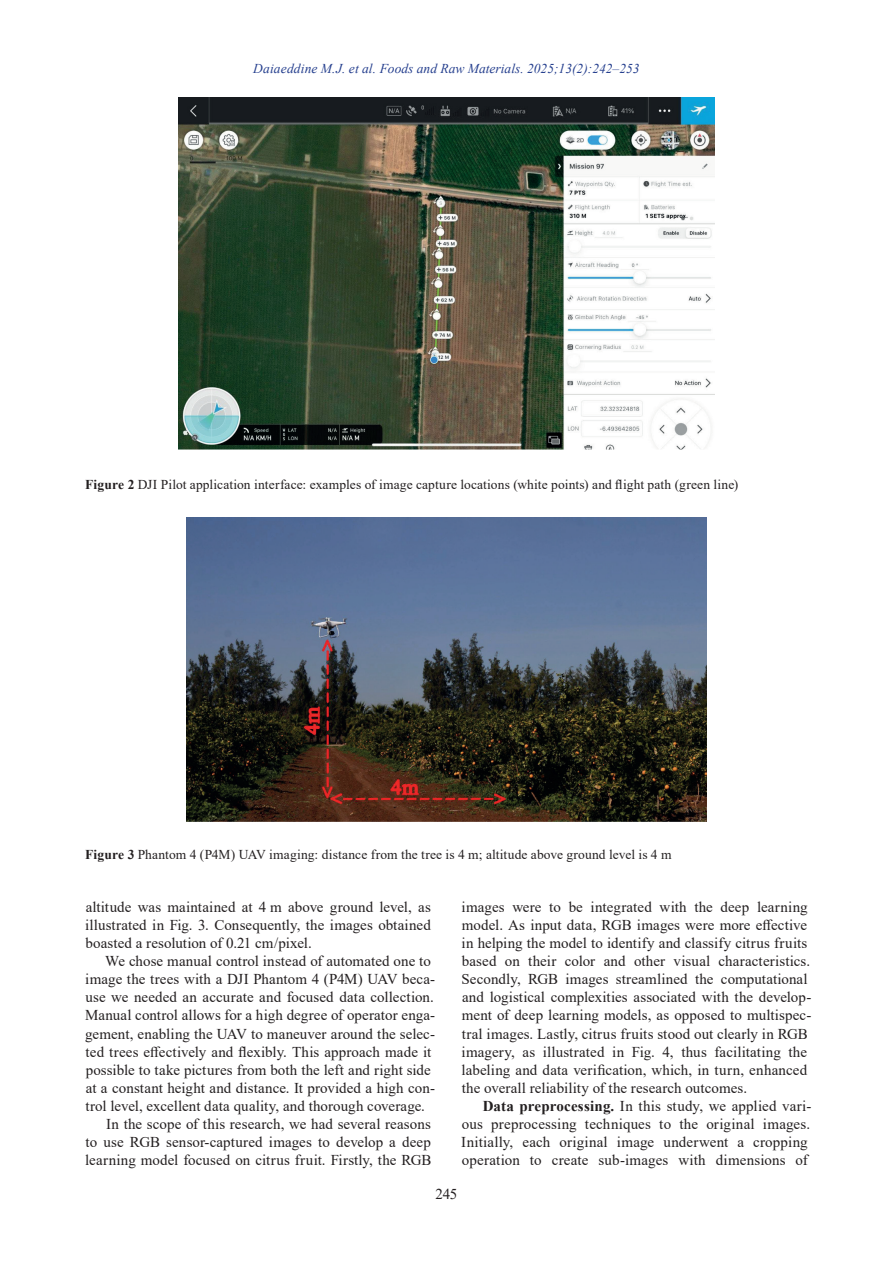
<style>
.page{position:relative;width:893px;height:1263px;background:#fff}
.page>*{position:absolute;margin:0;border:0;box-sizing:border-box;transform-origin:0 0}
.Основной__перенос{font:15px/18.1px "Times New Roman";letter-spacing:.005em;color:#231f20}
.Под_рисунок{font:13.5px "Times New Roman";letter-spacing:.01em;color:#231f20}
.t1{font:italic 13.5px "Times New Roman";color:#253f8e}
.s1{font-weight:700}
</style>
<div class="page">
<img style="left:179px;top:98px;width:535px;height:352px">
<img style="left:186px;top:518px;width:521px;height:303px">
<p class="t1" style="left:253px;top:59px;width:388px">Daiaeddine M.J. et al. Foods and Raw Materials. 2025;13(2):242–253</p>
<p class="Под_рисунок" style="left:85px;top:475px;width:655px"><span class="s1">Figure 2</span> DJI Pilot application interface: examples of image capture locations (white points) and flight path (green line)</p>
<p class="Под_рисунок" style="left:85px;top:845px;width:588px"><span class="s1">Figure 3</span> Phantom 4 (P4M) UAV imaging: distance from the tree is 4 m; altitude above ground level is 4 m</p>
<p class="Основной__перенос" style="left:85px;top:897px;width:347px;text-align:justify">altitude was maintained at 4 m above ground level, as illustrated in Fig. 3. Consequently, the images obtained boasted a resolution of 0.21 cm/pixel.</p>
<p class="Основной__перенос" style="left:85px;top:952px;width:351px;text-indent:20px">We chose manual control instead of automated one to image the trees with a DJI Phantom 4 (P4M) UAV beca&shy;use we needed an accurate and focused data collection.<br>Manual control allows for a high degree of operator enga&shy;gement, enabling the UAV to maneuver around the selec&shy;ted trees effectively and flexibly. This approach made it possible to take pictures from both the left and right side at a constant height and distance. It provided a high con&shy;trol level, excellent data quality, and thorough coverage.</p>
<p class="Основной__перенос" style="left:85px;top:1114px;width:348px;text-align:justify;text-indent:21px">In the scope of this research, we had several reasons to use RGB sensor-captured images to develop a deep learning model focused on citrus fruit. Firstly, the RGB</p>
<p class="Основной__перенос" style="left:462px;top:897px;width:351px">images were to be integrated with the deep learning model. As input data, RGB images were more effective in helping the model to identify and classify citrus fruits based on their color and other visual characteristics.<br>Secondly, RGB images streamlined the computational and logistical complexities associated with the develop&shy;ment of deep learning models, as opposed to multispec&shy;tral images. Lastly, citrus fruits stood out clearly in RGB imagery, as illustrated in Fig. 4, thus facilitating the labeling and data verification, which, in turn, enhanced the overall reliability of the research outcomes.</p>
<p class="Основной__перенос" style="left:461px;top:1096px;width:352px;text-indent:21px"><span class="s1">Data preprocessing.</span> In this study, we applied vari&shy;ous preprocessing techniques to the original images.<br>Initially, each original image underwent a cropping operation to create sub-images with dimensions of</p>
<p class="Основной__перенос" style="left:435px;top:1184px;width:23px">245</p>
</div>
